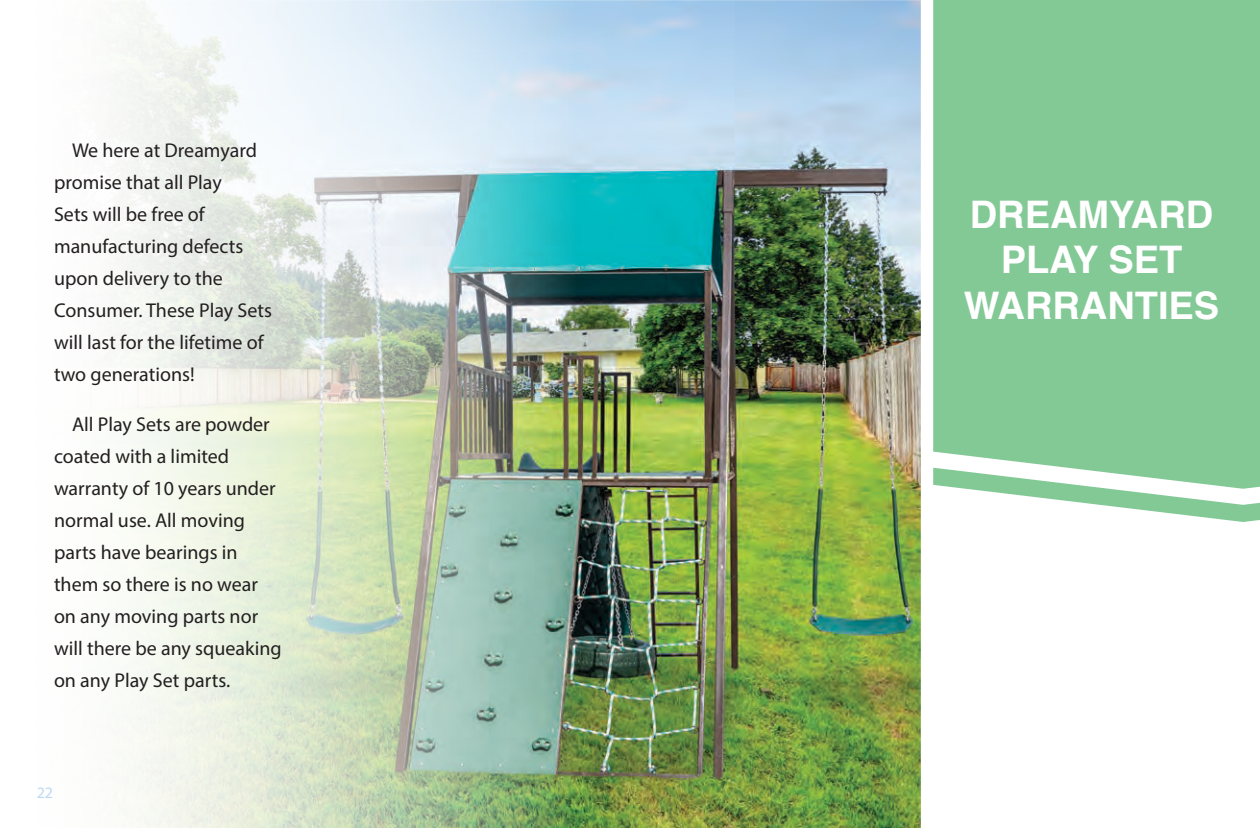
<style>
.page{position:relative;width:1260px;height:828px;background:#fff}
.page>*{position:absolute;margin:0;border:0;box-sizing:border-box;transform-origin:0 0}
.t1{font:700 38px "Helvetica";color:#fff}
.t2{font:20px/32px "Myriad Pro";color:#231f20}
.t3{font:16px "Myriad Pro";color:#bcdbf4}
</style>
<div class="page">
<div style="left:933px;top:0;width:327px;height:468px;background:#83c996"></div>
<svg style="left:933px;top:468px;width:327px;height:54px"></svg>
<img style="left:121px;top:0;width:799px;height:828px">
<p class="t2" style="left:54px;top:133px;width:220px;text-indent:18px">We here at Dreamyard promise that all Play<br>Sets will be free of manufacturing defects upon delivery to the<br>Consumer. These Play Sets will last for the lifetime of two generations!</p>
<p class="t2" style="left:54px;top:407px;width:229px;text-indent:18px">All Play Sets are powder coated with a limited warranty of 10 years under normal use. All moving parts have bearings in them so there is no wear on any moving parts nor will there be any squeaking on any Play Set parts.</p>
<p class="t3" style="left:37px;top:782px;width:18px">22</p>
<p class="t1" style="left:970px;top:184px;width:245px">DREAMYARD</p>
<p class="t1" style="left:1001px;top:229px;width:183px">PLAY SET</p>
<p class="t1" style="left:964px;top:275px;width:257px">WARRANTIES</p>
</div>
